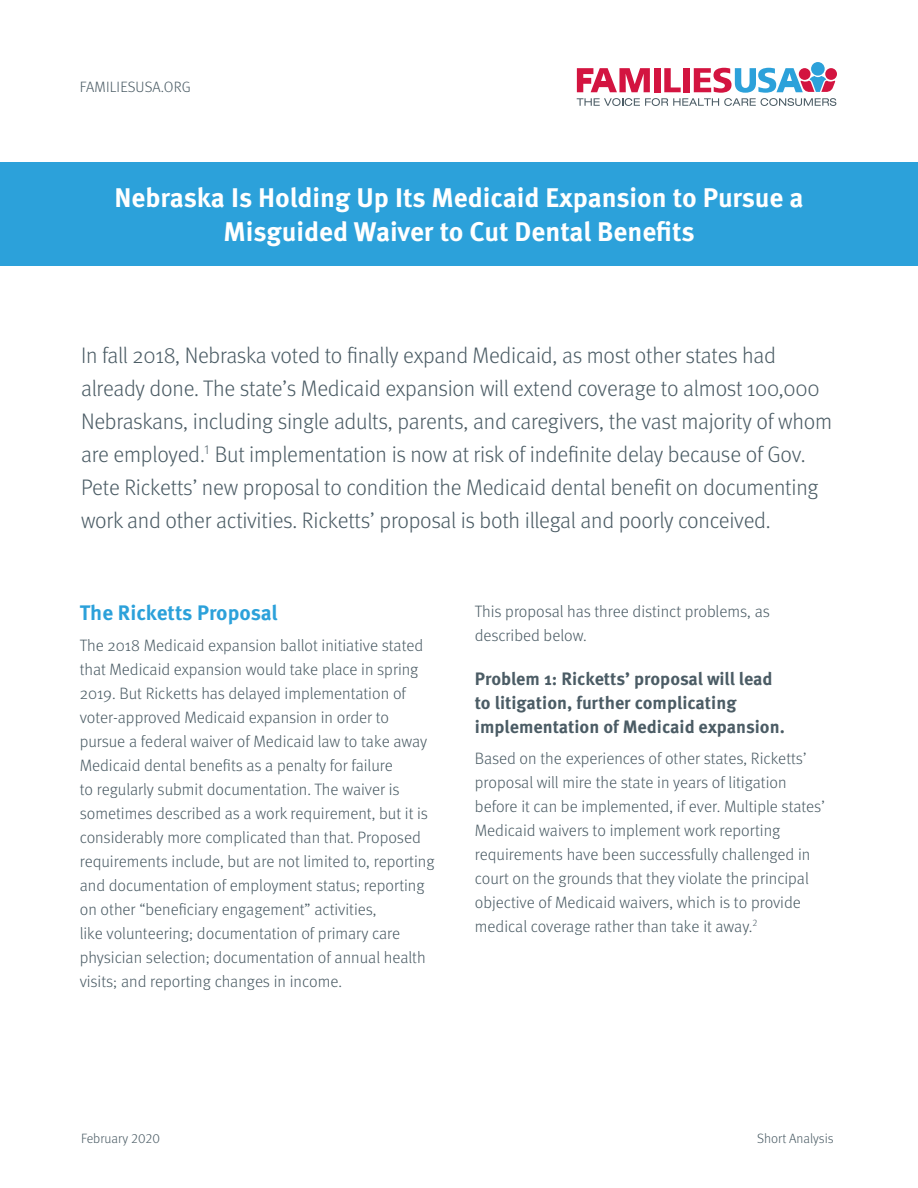
<style>
.page{position:relative;width:918px;height:1188px;background:#fff}
.page>*{position:absolute;margin:0;border:0;box-sizing:border-box;transform-origin:0 0}
.t1{font:700 27px "Meta OT";color:#fff}
.BODY_-_INTRO{font:300 22.5px/33px "Meta OT";letter-spacing:-.01em;color:#4b5c65}
.t2{font:700 21px "Meta OT";color:#2ca1da}
.t3{font:700 18px/24px "Meta OT";color:#4b5c65}
.BODY{font:300 16.5px/24px "Meta OT";color:#4b5c65}
.t4{font:300 15px "Meta OT";letter-spacing:.01em;color:#4b5c65}
.ENDNOTES{font:300 13.5px "Meta OT";color:#4b5c65}
</style>
<div class="page">
<div style="left:0;top:162px;width:918px;height:104px;background:#2ca1da"></div>
<div style="left:811px;top:62px;width:14px;height:14px;background:#2ca1da;border-radius:50%"></div>
<svg style="left:577px;top:68px;width:259px;height:38px"></svg>
<p class="t4" style="left:80px;top:78px;width:113px">FAMILIESUSA.ORG</p>
<p class="t1" style="left:114px;top:180px;width:691px">Nebraska Is Holding Up Its Medicaid Expansion to Pursue a</p>
<p class="t1" style="left:224px;top:215px;width:473px">Misguided Waiver to Cut Dental Benefits</p>
<p class="BODY_-_INTRO" style="left:81px;top:339px;width:753px">In fall 2018, Nebraska voted to finally expand Medicaid, as most other states had already done. The state’s Medicaid expansion will extend coverage to almost 100,000<br>Nebraskans, including single adults, parents, and caregivers, the vast majority of whom are employed.<sup>1</sup> But implementation is now at risk of indefinite delay because of Gov.<br>Pete Ricketts’ new proposal to condition the Medicaid dental benefit on documenting work and other activities. Ricketts’ proposal is both illegal and poorly conceived.</p>
<h1 class="t2" style="left:80px;top:599px;width:200px">The Ricketts Proposal</h1>
<p class="BODY" style="left:80px;top:633px;width:356px">The 2018 Medicaid expansion ballot initiative stated that Medicaid expansion would take place in spring 2019. But Ricketts has delayed implementation of voter-approved Medicaid expansion in order to pursue a federal waiver of Medicaid law to take away Medicaid dental benefits as a penalty for failure<br>to regularly submit documentation. The waiver is sometimes described as a work requirement, but it is considerably more complicated than that. Proposed requirements include, but are not limited to, reporting and documentation of employment status; reporting on other “beneficiary engagement” activities,<br>like volunteering; documentation of primary care physician selection; documentation of annual health visits; and reporting changes in income.</p>
<p class="BODY" style="left:475px;top:599px;width:296px">This proposal has three distinct problems, as described below.</p>
<h2 class="t3" style="left:475px;top:667px;width:311px">Problem 1: Ricketts’ proposal will lead to litigation, further complicating implementation of Medicaid expansion.</h2>
<p class="BODY" style="left:475px;top:746px;width:351px">Based on the experiences of other states, Ricketts’ proposal will mire the state in years of litigation before it can be implemented, if ever. Multiple states’ Medicaid waivers to implement work reporting requirements have been successfully challenged in court on the grounds that they violate the principal objective of Medicaid waivers, which is to provide medical coverage rather than take it away.<sup>2</sup></p>
<p class="ENDNOTES" style="left:81px;top:1131px;width:81px">February 2020</p>
<p class="ENDNOTES" style="left:757px;top:1131px;width:78px">Short Analysis</p>
</div>
